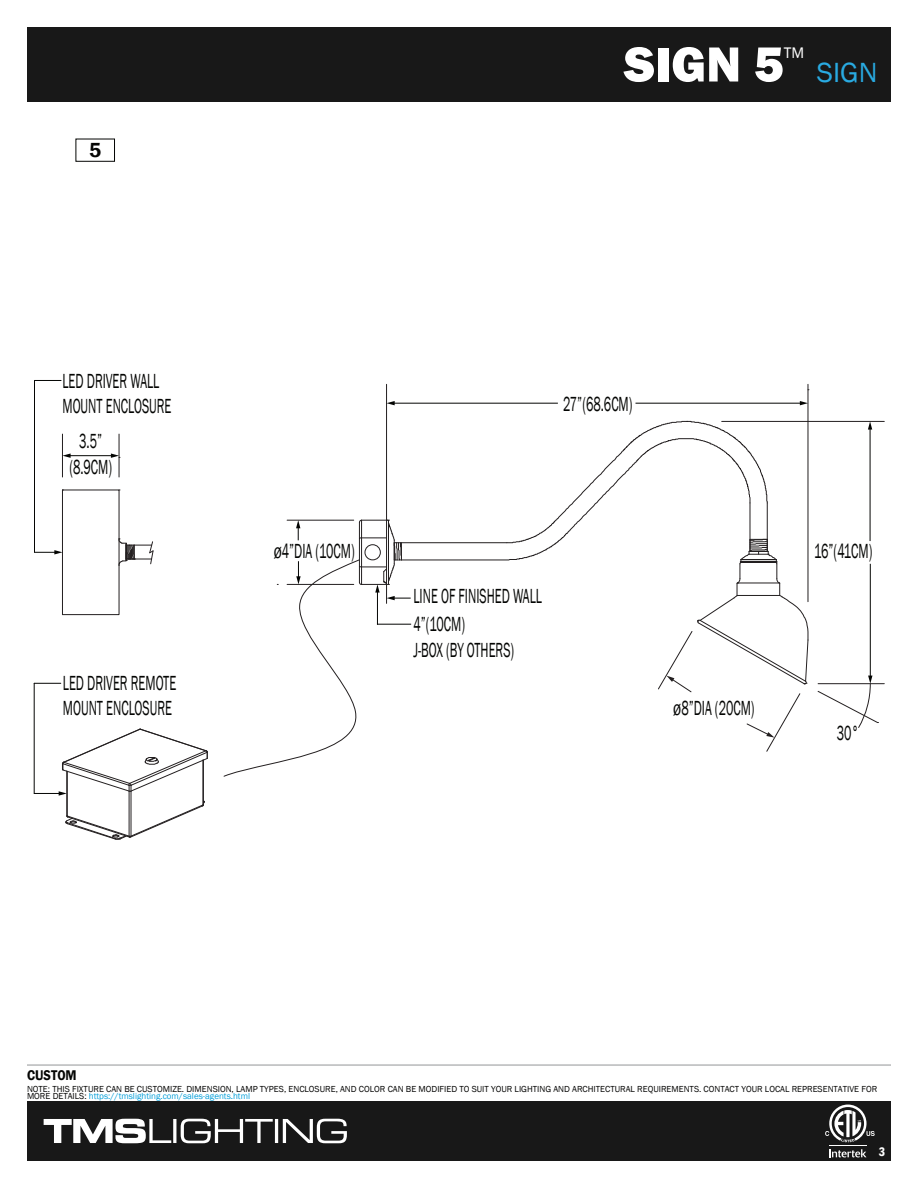
<style>
.page{position:relative;width:918px;height:1188px;background:#fff}
.page>*{position:absolute;margin:0;border:0;box-sizing:border-box;transform-origin:0 0}
.t1{font:800 51px "Franklin Gothic";color:#fff}
.t2{font:28.5px "Franklin Gothic";color:#29aae1}
.t3{font:21px/25.2px "Franklin Gothic";color:#040503;scale:.6 1}
.t4{font:21px "Franklin Gothic";color:#040503;scale:.74 1}
.t5{font:600 21px "Franklin Gothic";color:#050504}
.t6{font:15.75px "Franklin Gothic";color:#fff}
.t7{font:600 14.4px "Franklin Gothic";color:#040503;scale:.89 1}
.t8{font:600 condensed 12.75px "Franklin Gothic";color:#fff}
.t9{font:9px/7.5px "Franklin Gothic";color:#050504}
.s1{color:#009ed9}
</style>
<div class="page">
<div style="left:27px;top:27px;width:864px;height:75px;background:#181818"></div>
<div style="left:27px;top:1101px;width:864px;height:60px;background:#181818"></div>
<svg style="left:829px;top:1149px;width:37px;height:8px"></svg>
<hr style="left:829px;top:1145px;width:38px;height:1px;background:#fff">
<svg style="left:825px;top:1105px;width:50px;height:37px"></svg>
<hr style="left:386px;top:384px;width:1px;height:219px;background:#231f20">
<hr style="left:808px;top:384px;width:1px;height:218px;background:#231f20">
<hr style="left:722px;top:421px;width:162px;height:1px;background:#231f20">
<hr style="left:818px;top:683px;width:66px;height:1px;background:#231f20">
<hr style="left:62px;top:434px;width:1px;height:43px;background:#231f20">
<hr style="left:119px;top:434px;width:1px;height:43px;background:#231f20">
<div style="left:76px;top:139px;width:39px;height:23px;border:1px solid #040503"></div>
<hr style="left:34px;top:380px;width:1px;height:172px;background:#040503">
<svg style="left:35px;top:380px;width:26px;height:1px"></svg>
<svg style="left:34px;top:490px;width:120px;height:125px"></svg>
<hr style="left:34px;top:683px;width:1px;height:110px;background:#040503">
<svg style="left:34px;top:683px;width:27px;height:1px"></svg>
<svg style="left:34px;top:729px;width:174px;height:111px"></svg>
<hr style="left:393px;top:403px;width:165px;height:1px;background:#040503">
<svg style="left:387px;top:401px;width:8px;height:4px"></svg>
<hr style="left:636px;top:403px;width:165px;height:1px;background:#040503">
<svg style="left:800px;top:401px;width:8px;height:4px"></svg>
<hr style="left:870px;top:428px;width:1px;height:113px;background:#040503">
<svg style="left:868px;top:421px;width:4px;height:9px"></svg>
<hr style="left:870px;top:564px;width:1px;height:113px;background:#040503">
<svg style="left:818px;top:676px;width:61px;height:52px"></svg>
<hr style="left:69px;top:455px;width:43px;height:1px;background:#040503">
<svg style="left:63px;top:454px;width:8px;height:4px"></svg>
<svg style="left:111px;top:454px;width:9px;height:4px"></svg>
<hr style="left:27px;top:1065px;width:864px;height:1px;background:#939598">
<svg style="left:224px;top:421px;width:584px;height:356px"></svg>
<hr style="left:377px;top:624px;width:34px;height:1px;background:#040503">
<svg style="left:44px;top:1119px;width:303px;height:24px"></svg>
<h3 class="t5" style="left:89px;top:137px;width:14px">5</h3>
<h3 class="t3" style="left:62px;top:369px;width:183px">LED DRIVER WALL<br>MOUNT ENCLOSURE</h3>
<h3 class="t3" style="left:69px;top:429px;width:73px;text-align:center">3.5” (8.9CM)</h3>
<h3 class="t3" style="left:63px;top:671px;width:190px">LED DRIVER REMOTE<br>MOUNT ENCLOSURE</h3>
<h1 class="t1" style="left:624px;top:31px;width:161px">SIGN 5</h1>
<h3 class="t6" style="left:784px;top:42px;width:22px">TM</h3>
<h2 class="t2" style="left:817px;top:54px;width:62px">SIGN</h2>
<h3 class="t4" style="left:274px;top:538px;width:111px">ø4”DIA (10CM)</h3>
<h3 class="t3" style="left:563px;top:391px;width:117px">27”(68.6CM)</h3>
<h3 class="t3" style="left:413px;top:584px;width:216px">LINE OF FINISHED WALL</h3>
<h3 class="t3" style="left:413px;top:612px;width:169px">4”(10CM)<br>J-BOX (BY OTHERS)</h3>
<h3 class="t4" style="left:673px;top:695px;width:111px">ø8”DIA (20CM)</h3>
<h3 class="t3" style="left:814px;top:539px;width:99px">16”(41CM)</h3>
<h3 class="t3" style="left:837px;top:721px;width:38px">30°</h3>
<h3 class="t7" style="left:27px;top:1066px;width:57px">CUSTOM</h3>
<p class="t9" style="left:27px;top:1085px;width:852px">NOTE: THIS FIXTURE CAN BE CUSTOMIZE. DIMENSION, LAMP TYPES, ENCLOSURE, AND COLOR CAN BE MODIFIED TO SUIT YOUR LIGHTING AND ARCHITECTURAL REQUIREMENTS. CONTACT YOUR LOCAL REPRESENTATIVE FOR<br>MORE DETAILS: <span class="s1">https://tmslighting.com/sales-agents.html</span></p>
<h3 class="t8" style="left:879px;top:1143px;width:8px">3</h3>
</div>
